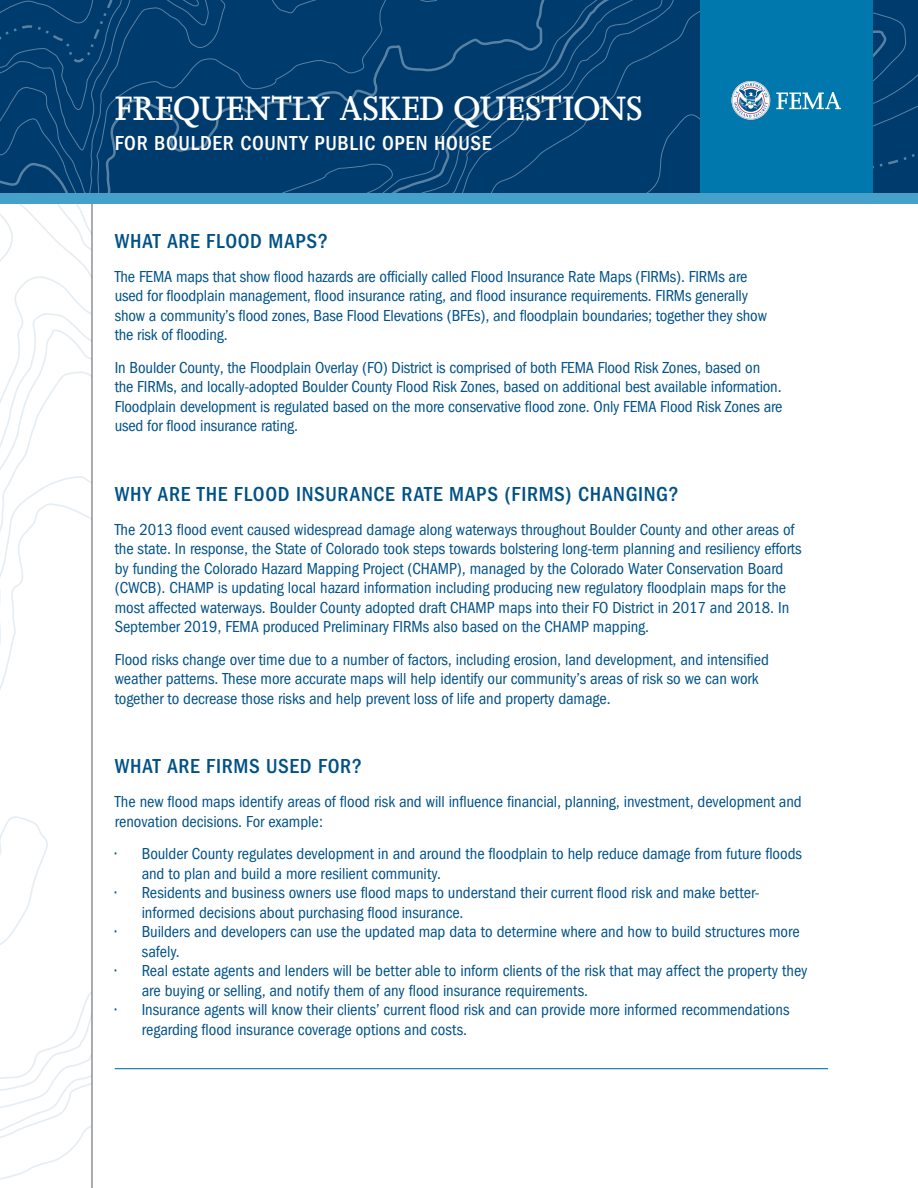
<style>
.page{position:relative;width:918px;height:1188px;background:#fff}
.page>*{position:absolute;margin:0;border:0;box-sizing:border-box;transform-origin:0 0}
.t1{font:600 39px "Joanna";letter-spacing:-.015em;color:#fff}
.t2{font:500 condensed 21px "ITC Franklin Gothic Std";letter-spacing:.03em;color:#005187}
.t3{font:500 condensed 21px "ITC Franklin Gothic Std";letter-spacing:.03em;color:#fff}
.t4{font:condensed 16.5px/19.5px "Franklin Gothic";letter-spacing:-.005em;color:#005187}
</style>
<div class="page">
<svg style="left:0;top:1094px;width:92px;height:94px"></svg>
<svg style="left:0;top:203px;width:92px;height:891px"></svg>
<svg style="left:87px;top:767px;width:5px;height:63px"></svg>
<svg style="left:0;top:0;width:918px;height:193px;background:#043e70"></svg>
<hr style="left:92px;top:203px;width:1px;height:985px;background:#5a5a5d">
<div style="left:700px;top:0;width:173px;height:198px;background:#0078ae"></div>
<div style="left:0;top:193px;width:918px;height:10px;background:#45a0ca"></div>
<svg style="left:776px;top:0;width:141px;height:115px"></svg>
<svg style="left:732px;top:81px;width:38px;height:39px"></svg>
<hr style="left:115px;top:1068px;width:713px;height:1px;background:#0078ae">
<p class="t1" style="left:115px;top:87px;width:530px">FREQUENTLY ASKED QUESTIONS</p>
<p class="t3" style="left:115px;top:131px;width:378px">FOR BOULDER COUNTY PUBLIC OPEN HOUSE</p>
<p class="t2" style="left:115px;top:229px;width:215px">WHAT ARE FLOOD MAPS?</p>
<p class="t4" style="left:115px;top:267px;width:654px">The FEMA maps that show flood hazards are officially called Flood Insurance Rate Maps (FIRMs). FIRMs are used for floodplain management, flood insurance rating, and flood insurance requirements. FIRMs generally show a community’s flood zones, Base Flood Elevations (BFEs), and floodplain boundaries; together they show the risk of flooding.</p>
<p class="t4" style="left:115px;top:358px;width:669px">In Boulder County, the Floodplain Overlay (FO) District is comprised of both FEMA Flood Risk Zones, based on the FIRMs, and locally-adopted Boulder County Flood Risk Zones, based on additional best available information.<br>Floodplain development is regulated based on the more conservative flood zone. Only FEMA Flood Risk Zones are used for flood insurance rating.</p>
<p class="t2" style="left:115px;top:482px;width:566px">WHY ARE THE FLOOD INSURANCE RATE MAPS (FIRMS) CHANGING?</p>
<p class="t4" style="left:115px;top:520px;width:688px">The 2013 flood event caused widespread damage along waterways throughout Boulder County and other areas of the state. In response, the State of Colorado took steps towards bolstering long-term planning and resiliency efforts by funding the Colorado Hazard Mapping Project (CHAMP), managed by the Colorado Water Conservation Board (CWCB). CHAMP is updating local hazard information including producing new regulatory floodplain maps for the most affected waterways. Boulder County adopted draft CHAMP maps into their FO District in 2017 and 2018. In September 2019, FEMA produced Preliminary FIRMs also based on the CHAMP mapping.</p>
<p class="t4" style="left:115px;top:650px;width:656px">Flood risks change over time due to a number of factors, including erosion, land development, and intensified weather patterns. These more accurate maps will help identify our community’s areas of risk so we can work together to decrease those risks and help prevent loss of life and property damage.</p>
<p class="t2" style="left:115px;top:754px;width:249px">WHAT ARE FIRMS USED FOR?</p>
<p class="t4" style="left:115px;top:792px;width:688px">The new flood maps identify areas of flood risk and will influence financial, planning, investment, development and renovation decisions. For example:</p>
<p class="t4" style="left:142px;top:844px;width:662px;text-indent:-27px">• Boulder County regulates development in and around the floodplain to help reduce damage from future floods and to plan and build a more resilient community.</p>
<p class="t4" style="left:142px;top:883px;width:619px;text-indent:-27px">• Residents and business owners use flood maps to understand their current flood risk and make better&shy;informed decisions about purchasing flood insurance.</p>
<p class="t4" style="left:142px;top:922px;width:660px;text-indent:-27px">• Builders and developers can use the updated map data to determine where and how to build structures more safely.</p>
<p class="t4" style="left:142px;top:961px;width:667px;text-indent:-27px">• Real estate agents and lenders will be better able to inform clients of the risk that may affect the property they are buying or selling, and notify them of any flood insurance requirements.</p>
<p class="t4" style="left:142px;top:1000px;width:649px;text-indent:-27px">• Insurance agents will know their clients’ current flood risk and can provide more informed recommendations regarding flood insurance coverage options and costs.</p>
</div>
